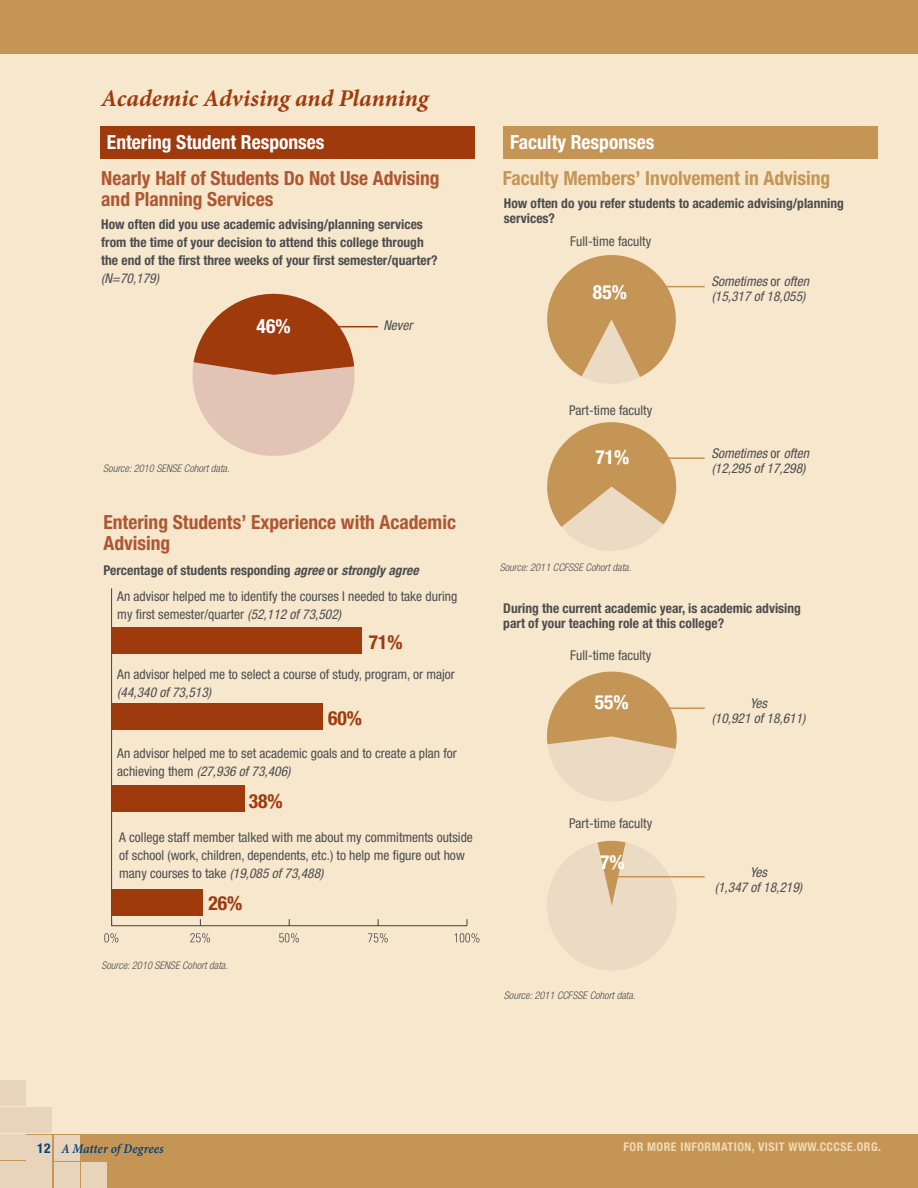
<style>
.page{position:relative;width:918px;height:1188px;background:#f6e7cd}
.page>*{position:absolute;margin:0;border:0;box-sizing:border-box;transform-origin:0 0}
.t1{font:italic 700 24px "Minion Pro";color:#9f3a0d}
.t2{font:700 condensed 19.5px/21px "Helvetica Neue LT Std";color:#ae5732}
.t3{font:700 condensed 19.5px "Helvetica Neue LT Std";color:#fff}
.t4{font:700 condensed 19.5px "Helvetica Neue LT Std";color:#c59556}
.t5{font:700 condensed 19.5px "Helvetica Neue LT Std";color:#9f3a0d}
.t6{font:condensed 13.5px/18px "Helvetica Neue LT Std";color:#4d4d4f}
.t7{font:700 condensed 13.5px/18px "Helvetica Neue LT Std";color:#4d4d4f}
.t8{font:italic condensed 13.5px/15px "Helvetica Neue LT Std";color:#4d4d4f}
.t9{font:13.5px "Minion Pro Semibold Cn It Capt";color:#00427a}
.t10{font:700 condensed 12px "Helvetica Neue LT Std";letter-spacing:.04em;color:#f2dab1}
.t11{font:italic 300 condensed 10.5px "Helvetica Neue LT Std";color:#4d4d4f}
.s1{font-style:normal}
.s2{font-weight:700}
.s3{font-weight:700;font-style:italic}
.s4{font-style:italic}
.s5{font-family:"Helvetica Neue LT Std";font-weight:700;font-stretch:condensed}
</style>
<div class="page">
<div style="left:0;top:1135px;width:918px;height:53px;background:#c59556"></div>
<div style="left:0;top:0;width:918px;height:54px;background:#c59556"></div>
<div style="left:27px;top:1162px;width:25px;height:26px;background:#e8d4bb"></div>
<div style="left:54px;top:1162px;width:25px;height:26px;background:#e8d4bb"></div>
<div style="left:81px;top:1162px;width:26px;height:26px;background:#e8d4bb"></div>
<div style="left:0;top:1162px;width:25px;height:26px;background:#e8d4bb"></div>
<div style="left:0;top:1135px;width:25px;height:25px;background:#e8d4bb"></div>
<div style="left:0;top:1080px;width:25px;height:26px;background:#e8d4bb"></div>
<div style="left:0;top:1108px;width:25px;height:25px;background:#e8d4bb"></div>
<div style="left:27px;top:1135px;width:25px;height:26px;background:#e8d4bb"></div>
<div style="left:54px;top:1135px;width:25px;height:26px;background:#e8d4bb"></div>
<div style="left:27px;top:1108px;width:25px;height:25px;background:#e8d4bb"></div>
<svg style="left:547px;top:255px;width:138px;height:129px"></svg>
<svg style="left:547px;top:671px;width:130px;height:130px"></svg>
<svg style="left:547px;top:840px;width:129px;height:130px"></svg>
<svg style="left:547px;top:422px;width:130px;height:129px"></svg>
<div style="left:100px;top:126px;width:375px;height:33px;background:#9f3a0d"></div>
<svg style="left:192px;top:293px;width:167px;height:163px"></svg>
<div style="left:112px;top:627px;width:250px;height:27px;background:#9f3a0d"></div>
<div style="left:112px;top:703px;width:211px;height:27px;background:#9f3a0d"></div>
<div style="left:112px;top:785px;width:133px;height:27px;background:#9f3a0d"></div>
<div style="left:112px;top:889px;width:91px;height:27px;background:#9f3a0d"></div>
<svg style="left:104px;top:933px;width:14px;height:10px"></svg>
<svg style="left:190px;top:933px;width:20px;height:10px"></svg>
<svg style="left:279px;top:933px;width:20px;height:10px"></svg>
<svg style="left:368px;top:933px;width:20px;height:10px"></svg>
<svg style="left:455px;top:933px;width:24px;height:10px"></svg>
<hr style="left:112px;top:925px;width:355px;height:1px;background:#4d4d4f">
<svg style="left:466px;top:919px;width:2px;height:7px"></svg>
<hr style="left:111px;top:588px;width:1px;height:338px;background:#4d4d4f">
<div style="left:503px;top:126px;width:375px;height:33px;background:#c59556"></div>
<hr style="left:651px;top:286px;width:54px;height:1px;background:#c59556">
<hr style="left:651px;top:708px;width:54px;height:1px;background:#c59556">
<hr style="left:616px;top:876px;width:89px;height:2px;background:#c59556">
<hr style="left:651px;top:457px;width:54px;height:2px;background:#c59556">
<hr style="left:325px;top:326px;width:53px;height:1px;background:#9f3a0d">
<h1 class="t1" style="left:101px;top:81px;width:329px">Academic Advising and Planning</h1>
<h2 class="t3" style="left:107px;top:130px;width:219px">Entering Student Responses</h2>
<h2 class="t2" style="left:101px;top:167px;width:340px">Nearly Half of Students Do Not Use Advising and Planning Services</h2>
<h2 class="t4" style="left:503px;top:166px;width:329px">Faculty Members’ Involvement in Advising</h2>
<p class="t7" style="left:101px;top:215px;width:338px">How often did you use academic advising/planning services from the time of your decision to attend this college through the end of the first three weeks of your first semester/quarter?</p>
<p class="t8" style="left:101px;top:271px;width:59px">(N=70,179)</p>
<h2 class="t3" style="left:510px;top:130px;width:146px">Faculty Responses</h2>
<p class="t7" style="left:504px;top:195px;width:342px;line-height:15px">How often do you refer students to academic advising/planning services?</p>
<p class="t6" style="left:570px;top:232px;width:82px">Full-time faculty</p>
<p class="t8" style="left:711px;top:274px;width:99px">Sometimes <span class="s1">or</span> often (15,317 of 18,055)</p>
<h2 class="t3" style="left:593px;top:281px;width:35px">85%</h2>
<h2 class="t3" style="left:257px;top:314px;width:35px">46%</h2>
<p class="t8" style="left:383px;top:318px;width:30px">Never</p>
<p class="t11" style="left:103px;top:462px;width:128px">Source: 2010 SENSE Cohort data.</p>
<h2 class="t2" style="left:104px;top:511px;width:354px">Entering Students’ Experience with Academic<br>Advising</h2>
<p class="t6" style="left:117px;top:557px;width:341px;line-height:26.5px;text-indent:-14px"><span class="s2">Percentage of students responding</span> <span class="s3">agree</span> <span class="s2">or</span> <span class="s3">strongly agree<br></span>An advisor helped me to identify the courses I needed to take during</p>
<p class="t6" style="left:117px;top:606px;width:225px">my first semester/quarter <span class="s4">(52,112 of 73,502)</span></p>
<h2 class="t5" style="left:369px;top:630px;width:35px">71%</h2>
<p class="t6" style="left:117px;top:665px;width:339px">An advisor helped me to select a course of study, program, or major</p>
<p class="t8" style="left:117px;top:685px;width:95px">(44,340 of 73,513)</p>
<h2 class="t5" style="left:328px;top:706px;width:35px">60%</h2>
<p class="t6" style="left:117px;top:744px;width:341px">An advisor helped me to set academic goals and to create a plan for achieving them <span class="s4">(27,936 of 73,406)</span></p>
<h2 class="t5" style="left:249px;top:789px;width:35px">38%</h2>
<p class="t6" style="left:119px;top:828px;width:355px">A college staff member talked with me about my commitments outside of school (work, children, dependents, etc.) to help me figure out how many courses to take <span class="s4">(19,085 of 73,488)</span></p>
<h2 class="t5" style="left:209px;top:891px;width:35px">26%</h2>
<p class="t11" style="left:101px;top:959px;width:128px">Source: 2010 SENSE Cohort data.</p>
<p class="t6" style="left:569px;top:401px;width:84px">Part-time faculty</p>
<h2 class="t3" style="left:595px;top:446px;width:35px">71%</h2>
<p class="t11" style="left:500px;top:561px;width:133px">Source: 2011 CCFSSE Cohort data.</p>
<p class="t8" style="left:711px;top:446px;width:99px">Sometimes <span class="s1">or</span> often (12,295 of 17,298)</p>
<p class="t7" style="left:503px;top:601px;width:299px;line-height:15px">During the current academic year, is academic advising part of your teaching role at this college?</p>
<p class="t6" style="left:570px;top:646px;width:82px">Full-time faculty</p>
<h2 class="t3" style="left:595px;top:690px;width:35px">55%</h2>
<p class="t6" style="left:569px;top:815px;width:84px">Part-time faculty</p>
<h2 class="t3" style="left:600px;top:850px;width:26px">7%</h2>
<p class="t11" style="left:504px;top:989px;width:133px">Source: 2011 CCFSSE Cohort data.</p>
<p class="t8" style="left:712px;top:696px;width:95px;text-align:center">Yes<br>(10,921 of 18,611)</p>
<p class="t8" style="left:715px;top:865px;width:89px;text-align:center">Yes<br>(1,347 of 18,219)</p>
<p class="t9" style="left:37px;top:1140px;width:128px"><span class="s5">12</span> A Matter of Degrees</p>
<p class="t10" style="left:624px;top:1140px;width:204px">For more information, visit www.cccs</p>
<p class="t10" style="left:847px;top:1140px;width:35px">e.org.</p>
</div>
